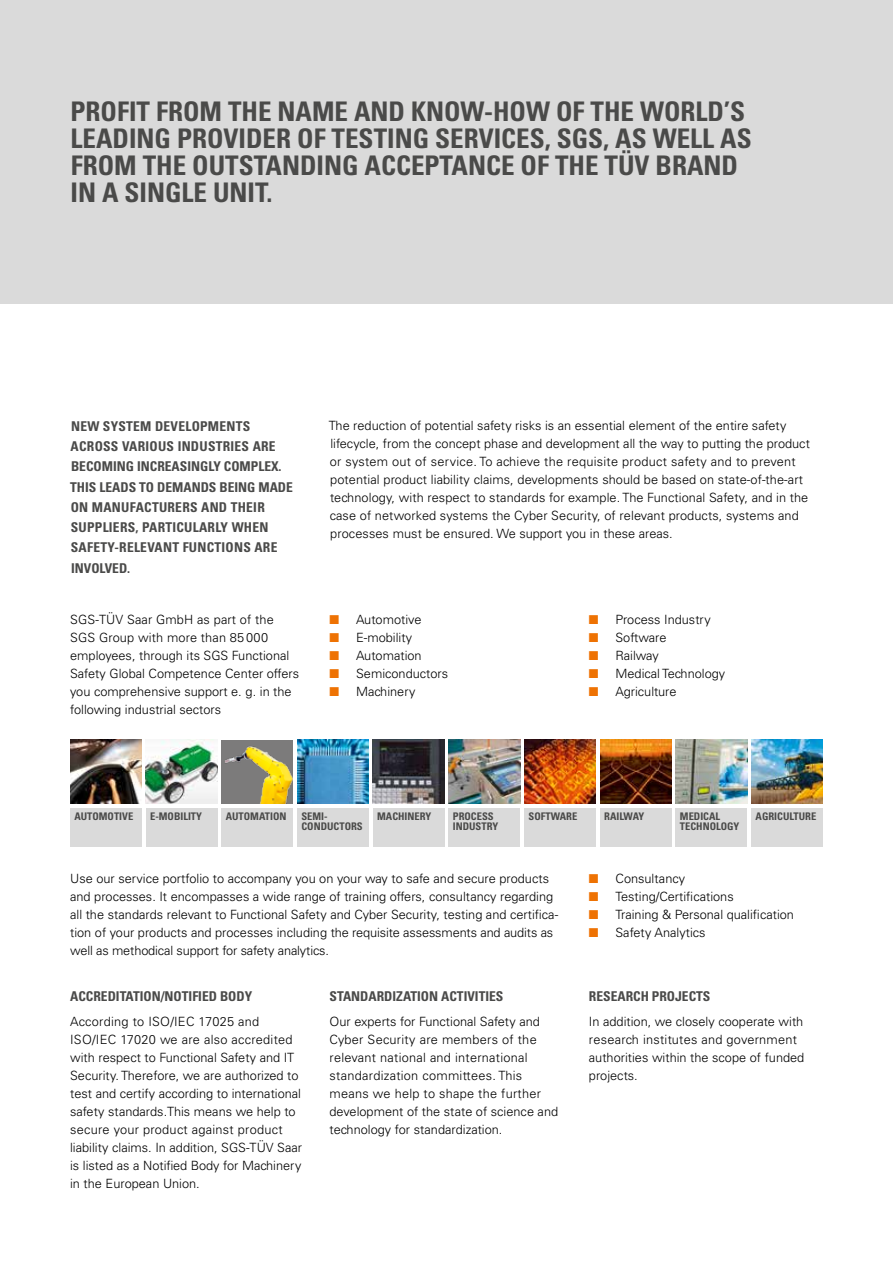
<style>
.page{position:relative;width:893px;height:1263px;background:#fff}
.page>*{position:absolute;margin:0;border:0;box-sizing:border-box;transform-origin:0 0}
.t1{font:700 condensed 27px/27px "Univers LT Std";color:#4a4a49}
.t2{font:700 condensed 13.5px/20.2px "Univers LT Std";letter-spacing:.02em;color:#4a4a49}
.t3{font:700 condensed 13.5px "Univers LT Std";color:#4a4a49}
.t4{font:300 12.75px/18px "Univers LT Std";color:#000}
.t5{font:300 12.75px/18px "Univers LT Std";letter-spacing:.02em;color:#000}
.t6{font:700 condensed 10.5px/10.5px "Univers LT Std";color:#4a4a49}
.s1{color:#ee7203}
</style>
<div class="page">
<div style="left:0;top:0;width:893px;height:304px;background:#dadada"></div>
<img style="left:70px;top:740px;width:72px;height:64px">
<img style="left:146px;top:740px;width:71px;height:64px">
<img style="left:222px;top:740px;width:71px;height:64px">
<img style="left:297px;top:740px;width:72px;height:64px">
<img style="left:373px;top:740px;width:71px;height:64px">
<img style="left:449px;top:740px;width:71px;height:64px">
<img style="left:524px;top:740px;width:72px;height:64px">
<img style="left:600px;top:740px;width:71px;height:64px">
<img style="left:676px;top:740px;width:71px;height:64px">
<img style="left:751px;top:740px;width:72px;height:64px">
<div style="left:70px;top:808px;width:72px;height:38px;background:#dadada"></div>
<div style="left:146px;top:808px;width:71px;height:38px;background:#dadada"></div>
<div style="left:222px;top:808px;width:71px;height:38px;background:#dadada"></div>
<div style="left:297px;top:808px;width:72px;height:38px;background:#dadada"></div>
<div style="left:373px;top:808px;width:71px;height:38px;background:#dadada"></div>
<div style="left:449px;top:808px;width:71px;height:38px;background:#dadada"></div>
<div style="left:524px;top:808px;width:72px;height:38px;background:#dadada"></div>
<div style="left:600px;top:808px;width:71px;height:38px;background:#dadada"></div>
<div style="left:676px;top:808px;width:71px;height:38px;background:#dadada"></div>
<div style="left:751px;top:808px;width:72px;height:38px;background:#dadada"></div>
<h1 class="t1" style="left:71px;top:98px;width:683px">PROFIT FROM THE NAME AND KNOW-HOW OF THE WORLD’S LEADING PROVIDER OF TESTING SERVICES, SGS, AS WELL AS FROM THE OUTSTANDING ACCEPTANCE OF THE TÜV BRAND IN A SINGLE UNIT.</h1>
<p class="t2" style="left:70px;top:416px;width:224px">NEW SYSTEM DEVELOPMENTS<br>ACROSS VARIOUS INDUSTRIES ARE<br>BECOMING INCREASINGLY COMPLEX.<br>THIS LEADS TO DEMANDS BEING MADE<br>ON MANUFACTURERS AND THEIR<br>SUPPLIERS, PARTICULARLY WHEN<br>SAFETY-RELEVANT FUNCTIONS ARE<br>INVOLVED.</p>
<p class="t4" style="left:70px;top:610px;width:230px">SGS-TÜV Saar GmbH as part of the SGS Group with more than 85 000 employees, through its SGS Functional Safety Global Competence Center offers you comprehensive support e. g. in the following industrial sectors</p>
<p class="t4" style="left:330px;top:610px;width:93px"><span class="s1">■</span> Automotive</p>
<p class="t4" style="left:329px;top:417px;width:483px">The reduction of potential safety risks is an essential element of the entire safety lifecycle, from the concept phase and development all the way to putting the product or system out of service. To achieve the requisite product safety and to prevent potential product liability claims, developments should be based on state-of-the-art technology, with respect to standards for example. The Functional Safety, and in the case of networked systems the Cyber Security, of relevant products, systems and processes must be ensured. We support you in these areas.</p>
<p class="t4" style="left:589px;top:610px;width:123px"><span class="s1">■</span> Process Industry</p>
<p class="t4" style="left:589px;top:628px;width:79px"><span class="s1">■</span> Software</p>
<p class="t4" style="left:589px;top:646px;width:71px"><span class="s1">■</span> Railway</p>
<p class="t4" style="left:589px;top:664px;width:138px"><span class="s1">■</span> Medical Technology</p>
<p class="t4" style="left:589px;top:682px;width:89px"><span class="s1">■</span> Agriculture</p>
<p class="t4" style="left:330px;top:628px;width:84px"><span class="s1">■</span> E-mobility</p>
<p class="t4" style="left:330px;top:646px;width:94px"><span class="s1">■</span> Automation</p>
<p class="t4" style="left:330px;top:664px;width:120px"><span class="s1">■</span> Semiconductors</p>
<p class="t4" style="left:330px;top:682px;width:87px"><span class="s1">■</span> Machinery</p>
<p class="t6" style="left:74px;top:811px;width:60px">AUTOMOTIVE</p>
<p class="t6" style="left:150px;top:811px;width:53px">E-MOBILITY</p>
<p class="t6" style="left:226px;top:811px;width:62px">AUTOMATION</p>
<p class="t6" style="left:301px;top:811px;width:63px">SEMI-<br>CONDUCTORS</p>
<p class="t6" style="left:377px;top:811px;width:56px">MACHINERY</p>
<p class="t6" style="left:453px;top:811px;width:47px">PROCESS<br>INDUSTRY</p>
<p class="t6" style="left:529px;top:811px;width:50px">SOFTWARE</p>
<p class="t6" style="left:604px;top:811px;width:42px">RAILWAY</p>
<p class="t6" style="left:680px;top:811px;width:61px">MEDICAL<br>TECHNOLOGY</p>
<p class="t6" style="left:756px;top:811px;width:62px">AGRICULTURE</p>
<p class="t4" style="left:70px;top:870px;width:490px">Use our service portfolio to accompany you on your way to safe and secure products and processes. It encompasses a wide range of training offers, consultancy regarding all the standards relevant to Functional Safety and Cyber Security, testing and certifica&shy;tion of your products and processes including the requisite assessments and audits as well as methodical support for safety analytics.</p>
<p class="t4" style="left:589px;top:870px;width:98px"><span class="s1">■</span> Consultancy</p>
<p class="t4" style="left:589px;top:888px;width:146px"><span class="s1">■</span> Testing/Certifications</p>
<p class="t4" style="left:589px;top:906px;width:207px"><span class="s1">■</span> Training &amp; Personal qualification</p>
<p class="t4" style="left:589px;top:924px;width:118px"><span class="s1">■</span> Safety Analytics</p>
<p class="t3" style="left:70px;top:988px;width:184px">ACCREDITATION/NOTIFIED BODY</p>
<p class="t4" style="left:70px;top:1012px;width:233px">According to ISO/IEC 17025 and ISO/IEC 17020 we are also accredited with respect to Functional Safety and IT Security. Therefore, we are authorized to test and certify according to international safety standards.This means we help to secure your product against product liability claims. In addition, SGS-TÜV Saar is listed as a Notified Body for Machinery in the European Union.</p>
<p class="t3" style="left:330px;top:988px;width:175px">STANDARDIZATION ACTIVITIES</p>
<p class="t5" style="left:330px;top:1012px;width:230px">Our experts for Functional Safety and Cyber Security are members of the relevant national and international standardization committees. This means we help to shape the further development of the state of science and technology for standardization.</p>
<p class="t3" style="left:589px;top:988px;width:123px">RESEARCH PROJECTS</p>
<p class="t4" style="left:589px;top:1012px;width:217px">In addition, we closely cooperate with research institutes and government authorities within the scope of funded projects.</p>
</div>
